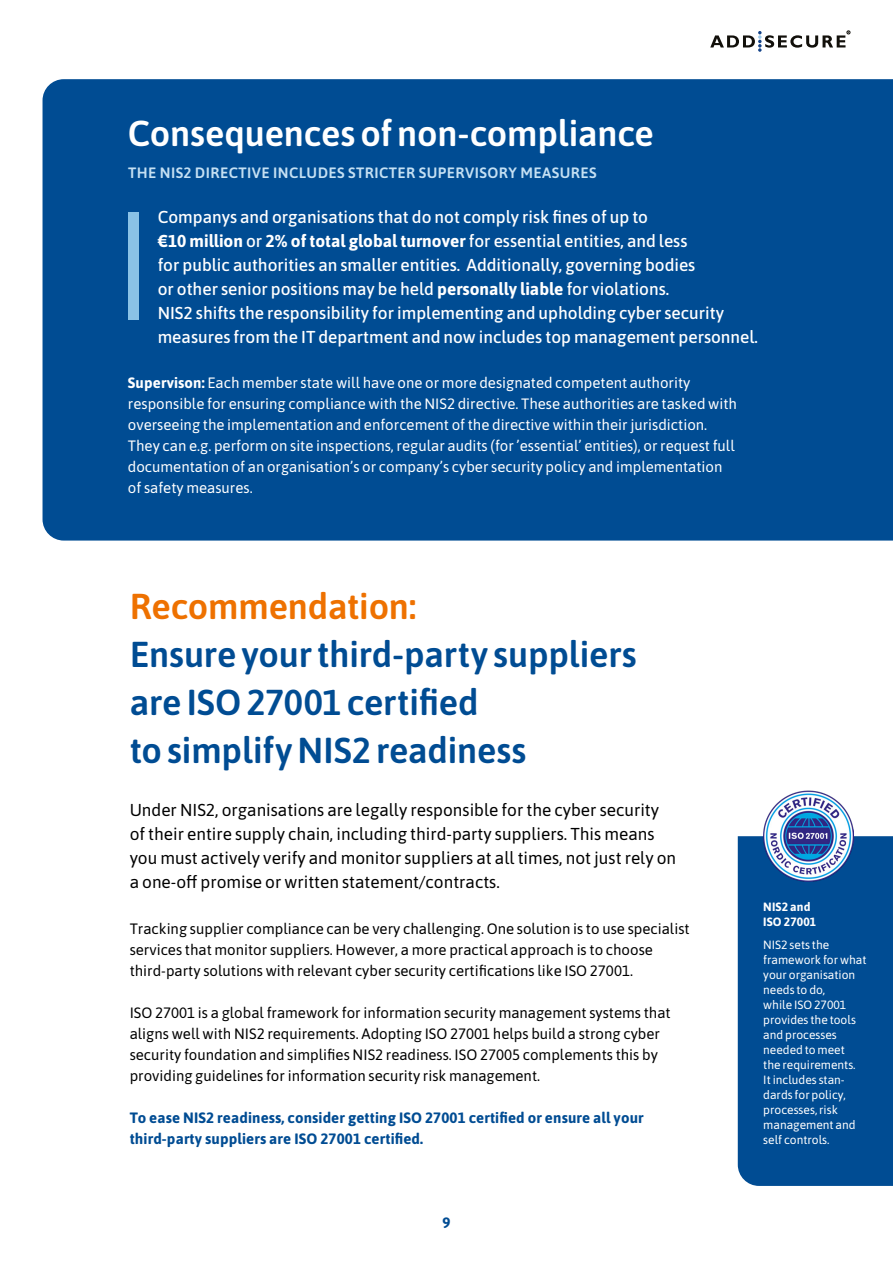
<style>
.page{position:relative;width:893px;height:1263px;background:#fff}
.page>*{position:absolute;margin:0;border:0;box-sizing:border-box;transform-origin:0 0}
.t1{font:600 36px/48px "Asap";letter-spacing:-.005em;color:#004c93}
.t2{font:600 36px "Asap";letter-spacing:-.005em;color:#fff}
.t3{font:600 36px "Asap";letter-spacing:-.005em;color:#ee7100}
.t4{font:500 17.25px/24px "Asap";color:#fff}
.t5{font:17.25px/24px "Asap";color:#000}
.t6{font:15px/21px "Asap";color:#000}
.t7{font:15px/21px "Asap";color:#fff}
.t8{font:700 15px/21px "Asap";letter-spacing:.01em;color:#004c93}
.t9{font:600 15px "Asap";letter-spacing:.03em;color:#c5e0f3}
.t10{font:12px/15px "Asap";color:#fff}
.t11{font:700 12px/15px "Asap";letter-spacing:.01em;color:#fff}
.s1{font-weight:700}
</style>
<div class="page">
<div style="left:43px;top:79px;width:850px;height:462px;background:#004c93"></div>
<div style="left:128px;top:212px;width:11px;height:107px;background:#8ac2e6"></div>
<div style="left:738px;top:836px;width:155px;height:350px;background:#004c93"></div>
<img style="left:763px;top:791px;width:90px;height:90px">
<svg style="left:710px;top:31px;width:140px;height:21px"></svg>
<h1 class="t2" style="left:128px;top:108px;width:527px">Consequences of non-compliance</h1>
<p class="t9" style="left:128px;top:162px;width:470px">THE NIS2 DIRECTIVE INCLUDES STRICTER SUPERVISORY MEASURES</p>
<p class="t4" style="left:158px;top:204px;width:602px">Companys and organisations that do not comply risk fines of up to<br><span class="s1">€10 million</span> or <span class="s1">2% of total global turnover</span> for essential entities, and less<br>for public authorities an smaller entities. Additionally, governing bodies<br>or other senior positions may be held <span class="s1">personally liable</span> for violations.<br>NIS2 shifts the responsibility for implementing and upholding cyber security measures from the IT department and now includes top management personnel.</p>
<p class="t7" style="left:128px;top:371px;width:611px"><span class="s1">Supervison:</span> Each member state will have one or more designated competent authority responsible for ensuring compliance with the NIS2 directive. These authorities are tasked with overseeing the implementation and enforcement of the directive within their jurisdiction.<br>They can e.g. perform on site inspections, regular audits (for ’essential’ entities), or request full documentation of an organisation’s or company’s cyber security policy and implementation of safety measures.</p>
<h1 class="t3" style="left:130px;top:581px;width:288px">Recommendation:</h1>
<h1 class="t1" style="left:130px;top:628px;width:509px">Ensure your third-party suppliers are ISO 27001 certified<br>to simplify NIS2 readiness</h1>
<p class="t5" style="left:130px;top:796px;width:548px">Under NIS2, organisations are legally responsible for the cyber security of their entire supply chain, including third-party suppliers. This means you must actively verify and monitor suppliers at all times, not just rely on a one-off promise or written statement/contracts.</p>
<p class="t6" style="left:130px;top:917px;width:562px">Tracking supplier compliance can be very challenging. One solution is to use specialist services that monitor suppliers. However, a more practical approach is to choose third-party solutions with relevant cyber security certifications like ISO 27001.</p>
<p class="t6" style="left:130px;top:1001px;width:542px">ISO 27001 is a global framework for information security management systems that aligns well with NIS2 requirements. Adopting ISO 27001 helps build a strong cyber security foundation and simplifies NIS2 readiness. ISO 27005 complements this by providing guidelines for information security risk management.</p>
<p class="t8" style="left:130px;top:1106px;width:515px">To ease NIS2 readiness, consider getting ISO 27001 certified or ensure all your third-party suppliers are ISO 27001 certified.</p>
<p class="t8" style="left:442px;top:1211px;width:10px">9</p>
<p class="t11" style="left:763px;top:899px;width:55px">NIS2 and<br>ISO 27001</p>
<p class="t10" style="left:763px;top:936px;width:105px">NIS2 sets the framework for what your organisation needs to do,<br>while ISO 27001 provides the tools and processes needed to meet<br>the requirements.<br>It includes stan&shy;dards for policy, processes, risk management and self controls.</p>
</div>
